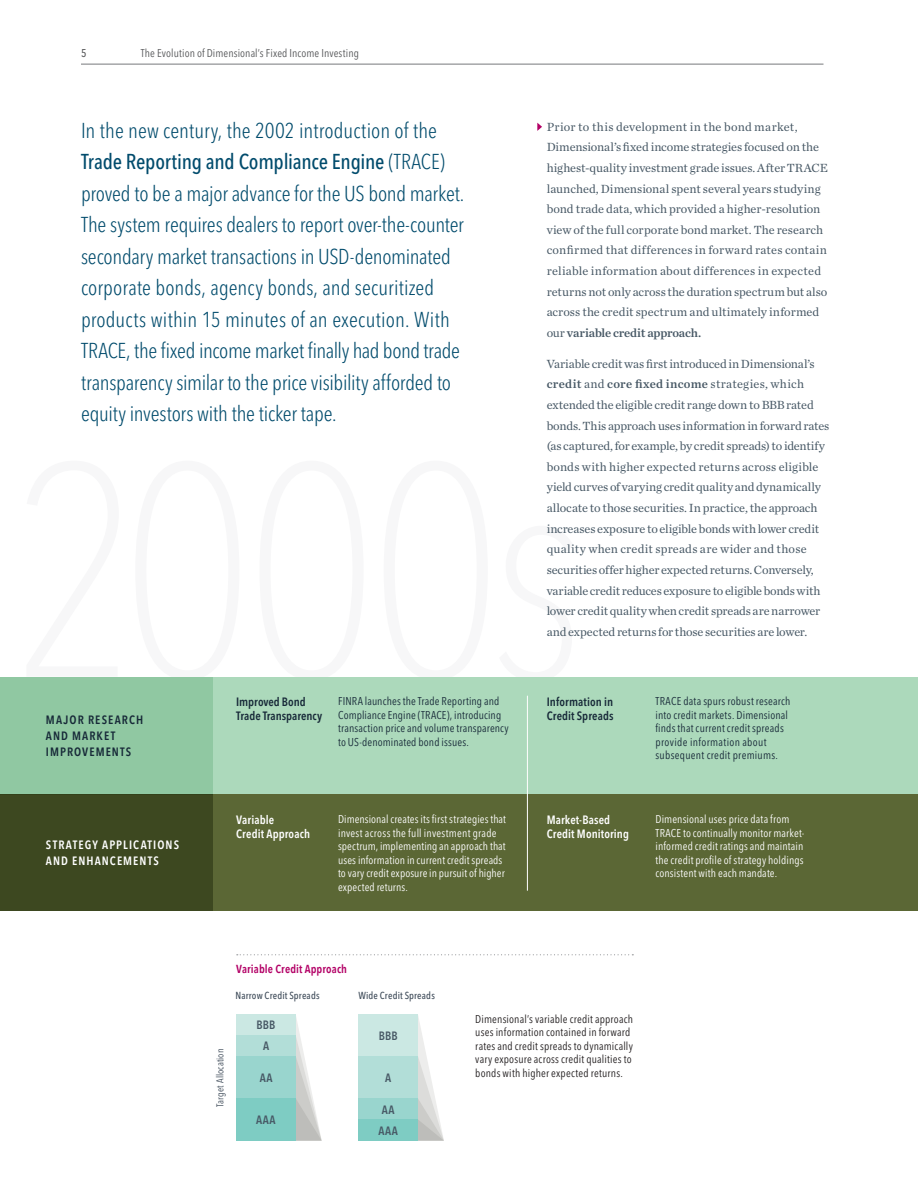
<style>
.page{position:relative;width:918px;height:1188px;background:#fff}
.page>*{position:absolute;margin:0;border:0;box-sizing:border-box;transform-origin:0 0}
.Body_Copy{font:300 condensed 21.3px/31.5px "Avenir Next LT Pro";letter-spacing:-.01em;color:#004b6c}
.Body_Copy-2{font:12.3px/20.5px "Chronicle Text O1";letter-spacing:-.005em;color:#475865}
.Heading{font:600 condensed 12px/14.2px "Avenir Next LT Pro";letter-spacing:.01em;color:#172938}
.Heading-2{font:600 condensed 12px/14.2px "Avenir Next LT Pro";letter-spacing:.015em;color:#fff}
.Heading-3{font:600 condensed 12px/15.8px "Avenir Next LT Pro";letter-spacing:.09em;color:#fff}
.Heading-4{font:600 condensed 12px/15.8px "Avenir Next LT Pro";letter-spacing:.09em;color:#172938}
.t1{font:600 condensed 12px "Avenir Next LT Pro";letter-spacing:.05em;color:#475865}
.t2{font:600 11.7px "Avenir Next Condensed";letter-spacing:.01em;color:#b30166}
.Caption_Style{font:condensed 11.25px/13.5px "Avenir Next LT Pro";letter-spacing:.01em;color:#fff}
.Caption_Style-2{font:condensed 11.25px/13.5px "Avenir Next LT Pro";letter-spacing:.015em;color:#172938}
.t3{font:condensed 11.25px/13.5px "Avenir Next LT Pro";letter-spacing:.015em;color:#231f20}
.t4{font:condensed 11.25px "Avenir Next LT Pro";letter-spacing:.01em;color:#57585a}
.t5{font:500 condensed 11.25px "Avenir Next LT Pro";color:#57585a}
.t6{font:500 condensed 10.2px "Avenir Next LT Pro";letter-spacing:.015em;color:#3c4957}
.t7{font:condensed 9.75px "Avenir Next LT Pro";letter-spacing:.005em;color:#3c4957}
.s1{font-weight:500}
.s2{font-weight:600}
</style>
<div class="page">
<svg style="left:237px;top:954px;width:396px;height:1px"></svg>
<div style="left:0;top:677px;width:918px;height:117px;background:#acd9bb"></div>
<div style="left:0;top:794px;width:918px;height:117px;background:#5b6735"></div>
<hr style="left:527px;top:696px;width:1px;height:195px;background:#fff">
<svg style="left:296px;top:1018px;width:26px;height:123px"></svg>
<svg style="left:418px;top:1017px;width:26px;height:124px"></svg>
<div style="left:236px;top:1014px;width:60px;height:21px;background:#cbe8e3"></div>
<div style="left:236px;top:1035px;width:60px;height:22px;background:#b2ded8"></div>
<div style="left:236px;top:1057px;width:60px;height:41px;background:#99d5ce"></div>
<div style="left:236px;top:1098px;width:60px;height:43px;background:#7eccc3"></div>
<div style="left:358px;top:1014px;width:60px;height:42px;background:#cbe8e3"></div>
<div style="left:358px;top:1056px;width:60px;height:42px;background:#b2ded8"></div>
<div style="left:358px;top:1098px;width:60px;height:21px;background:#99d5ce"></div>
<div style="left:358px;top:1119px;width:60px;height:22px;background:#7eccc3"></div>
<div style="left:0;top:794px;width:213px;height:117px;background:#3d4820"></div>
<div style="left:0;top:677px;width:213px;height:117px;background:#90c8a2"></div>
<svg style="left:537px;top:123px;width:5px;height:8px"></svg>
<hr style="left:81px;top:64px;width:742px;height:1px;background:#76787b">
<p class="t5" style="left:81px;top:47px;width:7px">5</p>
<p class="t4" style="left:141px;top:47px;width:220px">The Evolution of Dimensional’s Fixed Income Investing</p>
<p class="Body_Copy" style="left:81px;top:114px;width:385px">In the new century, the 2002 introduction of the <span class="s1">Trade Reporting and Compliance Engine</span> (TRACE) proved to be a major advance for the US bond market.<br>The system requires dealers to report over-the-counter secondary market transactions in USD-denominated corporate bonds, agency bonds, and securitized products within 15 minutes of an execution. With TRACE, the fixed income market finally had bond trade transparency similar to the price visibility afforded to equity investors with the ticker tape.</p>
<p class="Body_Copy-2" style="left:547px;top:116px;width:283px">Prior to this development in the bond market, Dimensional’s fixed income strategies focused on the highest-quality investment grade issues. After TRACE launched, Dimensional spent several years studying bond trade data, which provided a higher-resolution view of the full corporate bond market. The research confirmed that differences in forward rates contain reliable information about differences in expected returns not only across the duration spectrum but also across the credit spectrum and ultimately informed our <span class="s2">variable credit approach.</span></p>
<p class="Body_Copy-2" style="left:547px;top:353px;width:284px">Variable credit was first introduced in Dimensional’s <span class="s2">credit</span> and <span class="s2">core fixed income</span> strategies, which extended the eligible credit range down to BBB rated bonds. This approach uses information in forward rates (as captured, for example, by credit spreads) to identify bonds with higher expected returns across eligible yield curves of varying credit quality and dynamically allocate to those securities. In practice, the approach increases exposure to eligible bonds with lower credit quality when credit spreads are wider and those securities offer higher expected returns. Conversely, variable credit reduces exposure to eligible bonds with lower credit quality when credit spreads are narrower and expected returns for those securities are lower.</p>
<p class="Heading-4" style="left:46px;top:712px;width:99px">MAJOR RESEARCH<br>AND MARKET<br>IMPROVEMENTS</p>
<p class="Heading-3" style="left:46px;top:837px;width:135px">STRATEGY APPLICATIONS<br>AND ENHANCEMENTS</p>
<p class="Heading" style="left:236px;top:695px;width:88px">Improved Bond<br>Trade Transparency</p>
<p class="Heading" style="left:547px;top:695px;width:68px">Information in<br>Credit Spreads</p>
<p class="Caption_Style-2" style="left:338px;top:695px;width:172px">FINRA launches the Trade Reporting and Compliance Engine (TRACE), introducing transaction price and volume transparency to US-denominated bond issues.</p>
<p class="Caption_Style-2" style="left:656px;top:695px;width:137px">TRACE data spurs robust research into credit markets. Dimensional finds that current credit spreads provide information about subsequent credit premiums.</p>
<p class="Caption_Style" style="left:338px;top:813px;width:169px">Dimensional creates its first strategies that invest across the full investment grade spectrum, implementing an approach that uses information in current credit spreads to vary credit exposure in pursuit of higher expected returns.</p>
<p class="Caption_Style" style="left:656px;top:812px;width:150px">Dimensional uses price data from TRACE to continually monitor market&shy;informed credit ratings and maintain the credit profile of strategy holdings consistent with each mandate.</p>
<p class="Heading-2" style="left:236px;top:813px;width:75px">Variable<br>Credit Approach</p>
<p class="Heading-2" style="left:547px;top:813px;width:84px">Market-Based<br>Credit Monitoring</p>
<p class="t7" style="left:214px;top:1107px;width:60px;rotate:-90deg">Target Allocation</p>
<p class="t2" style="left:236px;top:959px;width:112px">Variable Credit Approach</p>
<p class="t6" style="left:235px;top:989px;width:86px">Narrow Credit Spreads</p>
<p class="t6" style="left:358px;top:989px;width:78px">Wide Credit Spreads</p>
<p class="t1" style="left:257px;top:1018px;width:20px">BBB</p>
<p class="t1" style="left:263px;top:1039px;width:8px">A</p>
<p class="t1" style="left:260px;top:1071px;width:14px">AA</p>
<p class="t1" style="left:256px;top:1113px;width:21px">AAA</p>
<p class="t1" style="left:379px;top:1028px;width:20px">BBB</p>
<p class="t1" style="left:385px;top:1070px;width:8px">A</p>
<p class="t1" style="left:382px;top:1102px;width:14px">AA</p>
<p class="t1" style="left:379px;top:1123px;width:21px">AAA</p>
<p class="t3" style="left:475px;top:1012px;width:159px">Dimensional’s variable credit approach uses information contained in forward rates and credit spreads to dynamically vary exposure across credit qualities to bonds with higher expected returns.</p>
</div>
